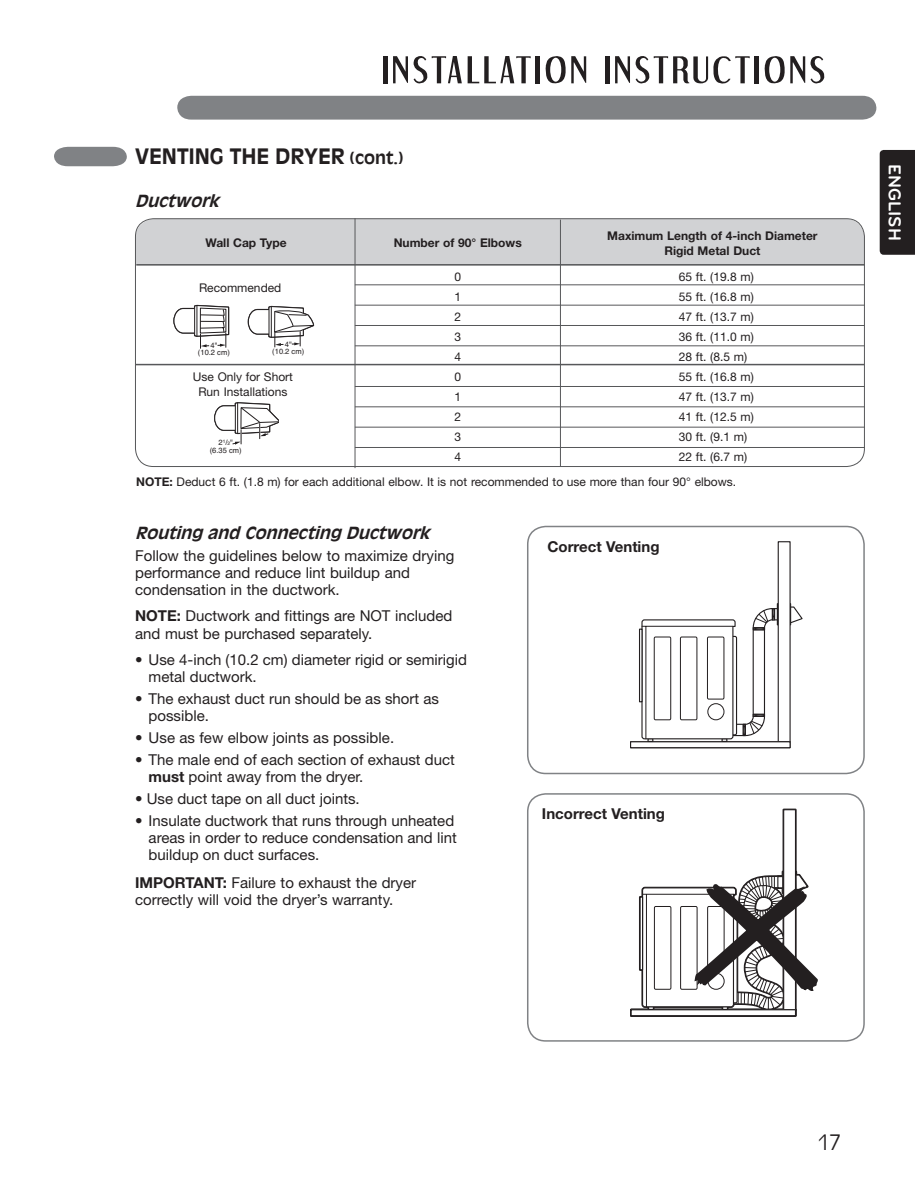
<style>
.page{position:relative;width:915px;height:1191px;background:#fff}
.page>*{position:absolute;margin:0;border:0;box-sizing:border-box;transform-origin:0 0}
.t1{font:700 21px "Antique Olive";color:#231f20}
.t2{font:300 21px "Antique Olive";color:#231f20}
.t3{font:700 18px "Bryant LG";color:#fff}
.t4{font:italic 700 16.5px "Antique Olive";color:#231f20}
.t5{font:15px/17.2px "Helvetica Neue";color:#231f20}
.t6{font:700 15px "Helvetica Neue";color:#231f20}
.t7{font:12px/20px "Helvetica Neue";color:#231f20}
.t8{font:700 12px/15px "Helvetica Neue";color:#231f20;text-align:center}
.t9{font:7.5px/7.5px "Helvetica";color:#231f20;text-align:center}
.s1{font-size:16.5px}
.s2{font-size:4.8px}
.s3{font-weight:700}
</style>
<div class="page">
<div style="left:177px;top:96px;width:699px;height:24px;background:#808285"></div>
<div style="left:879px;top:150px;width:35px;height:105px;background:#231f20"></div>
<svg style="left:54px;top:147px;width:73px;height:19px"></svg>
<svg style="left:790px;top:602px;width:13px;height:24px"></svg>
<svg style="left:774px;top:608px;width:2px;height:12px"></svg>
<div style="left:777px;top:541px;width:13px;height:201px;background:#fff;border:1px solid #231f20"></div>
<div style="left:629px;top:741px;width:161px;height:7px;background:#fff;border:1px solid #231f20"></div>
<svg style="left:735px;top:723px;width:7px;height:13px"></svg>
<div style="left:752px;top:627px;width:12px;height:90px;background:#fff;border:1px solid #231f20"></div>
<div style="left:728px;top:636px;width:8px;height:99px;border:1px solid #231f20;border-radius:2px"></div>
<svg style="left:639px;top:628px;width:1px;height:74px"></svg>
<svg style="left:752px;top:713px;width:12px;height:1px"></svg>
<svg style="left:742px;top:714px;width:23px;height:22px"></svg>
<svg style="left:752px;top:608px;width:22px;height:22px"></svg>
<svg style="left:640px;top:619px;width:95px;height:123px"></svg>
<div style="left:707px;top:703px;width:16px;height:17px;border:1px solid #231f20;border-radius:50%"></div>
<div style="left:526px;top:526px;width:338px;height:248px;border:2px solid #808285;border-radius:18px"></div>
<svg style="left:783px;top:808px;width:13px;height:61px"></svg>
<svg style="left:630px;top:1008px;width:166px;height:8px"></svg>
<div style="left:638px;top:896px;width:5px;height:74px;background:#f8f7f8"></div>
<div style="left:782px;top:809px;width:13px;height:201px;background:#fff;border:1px solid #231f20"></div>
<div style="left:630px;top:1009px;width:165px;height:7px;background:#fff;border:1px solid #231f20"></div>
<hr style="left:639px;top:896px;width:4px;height:74px;background:#231f20">
<div style="left:526px;top:793px;width:338px;height:248px;border:2px solid #808285;border-radius:18px"></div>
<svg style="left:640px;top:869px;width:177px;height:144px"></svg>
<hr style="left:383px;top:56px;width:4px;height:27px;background:#231f20">
<hr style="left:535px;top:56px;width:4px;height:27px;background:#231f20">
<svg style="left:545px;top:56px;width:41px;height:28px"></svg>
<hr style="left:754px;top:56px;width:4px;height:27px;background:#231f20">
<svg style="left:764px;top:56px;width:40px;height:28px"></svg>
<svg style="left:467px;top:56px;width:63px;height:27px"></svg>
<svg style="left:393px;top:56px;width:68px;height:28px"></svg>
<hr style="left:605px;top:56px;width:4px;height:27px;background:#231f20">
<svg style="left:615px;top:56px;width:14px;height:27px"></svg>
<svg style="left:635px;top:56px;width:114px;height:28px"></svg>
<svg style="left:810px;top:56px;width:15px;height:28px"></svg>
<div style="left:135px;top:219px;width:729px;height:45px;background:#d1d2d4"></div>
<div style="left:135px;top:218px;width:729px;height:249px;border:1px solid #57585a;border-radius:18px"></div>
<hr style="left:354px;top:218px;width:1px;height:250px;background:#57585a">
<hr style="left:560px;top:220px;width:1px;height:246px;background:#57585a">
<hr style="left:136px;top:264px;width:728px;height:1px;background:#57585a">
<hr style="left:355px;top:284px;width:509px;height:1px;background:#57585a">
<hr style="left:355px;top:305px;width:509px;height:1px;background:#57585a">
<hr style="left:355px;top:325px;width:509px;height:1px;background:#57585a">
<hr style="left:355px;top:345px;width:509px;height:1px;background:#57585a">
<hr style="left:355px;top:386px;width:509px;height:1px;background:#57585a">
<hr style="left:355px;top:406px;width:509px;height:1px;background:#57585a">
<hr style="left:355px;top:427px;width:509px;height:1px;background:#57585a">
<hr style="left:355px;top:447px;width:509px;height:1px;background:#57585a">
<hr style="left:136px;top:364px;width:727px;height:1px;background:#57585a">
<svg style="left:247px;top:306px;width:67px;height:41px"></svg>
<svg style="left:173px;top:305px;width:57px;height:43px"></svg>
<svg style="left:214px;top:402px;width:64px;height:43px"></svg>
<h1 class="t1" style="left:135px;top:143px;width:270px">VENTING THE DRYER <span class="s1">(cont.)</span></h1>
<p class="t4" style="left:135px;top:191px;width:90px">Ductwork</p>
<p class="t8" style="left:205px;top:235px;width:83px">Wall Cap Type</p>
<p class="t7" style="left:199px;top:277px;width:84px">Recommended</p>
<p class="t9" style="left:198px;top:341px;width:33px">4"<br>(10.2 cm)</p>
<p class="t9" style="left:272px;top:340px;width:33px">4"<br>(10.2 cm)</p>
<p class="t7" style="left:193px;top:369px;width:102px;line-height:15px;text-align:center">Use Only for Short<br>Run Installations</p>
<p class="t9" style="left:209px;top:439px;width:33px">2<sup>1</sup>/<span class="s2">2</span>" (6.35 cm)</p>
<p class="t8" style="left:393px;top:235px;width:130px">Number of 90° Elbows</p>
<p class="t8" style="left:607px;top:228px;width:212px">Maximum Length of 4-inch Diameter<br>Rigid Metal Duct</p>
<p class="t7" style="left:454px;top:267px;width:8px;text-align:justify">0<br>1<br>2<br>3<br>4<br>0<br>1<br>2<br>3<br>4</p>
<p class="t7" style="left:678px;top:267px;width:76px">65 ft. (19.8 m)<br>55 ft. (16.8 m)<br>47 ft. (13.7 m)<br>36 ft. (11.0 m)<br>28 ft. (8.5 m)<br>55 ft. (16.8 m)<br>47 ft. (13.7 m)<br>41 ft. (12.5 m)<br>30 ft. (9.1 m)<br>22 ft. (6.7 m)</p>
<p class="t7" style="left:136px;top:471px;width:601px"><span class="s3">NOTE:</span> Deduct 6 ft. (1.8 m) for each additional elbow. It is not recommended to use more than four 90° elbows.</p>
<p class="t4" style="left:135px;top:522px;width:301px">Routing and Connecting Ductwork</p>
<p class="t5" style="left:135px;top:546px;width:320px">Follow the guidelines below to maximize drying performance and reduce lint buildup and condensation in the ductwork.</p>
<p class="t5" style="left:135px;top:607px;width:319px"><span class="s3">NOTE:</span> Ductwork and fittings are NOT included and must be purchased separately.</p>
<p class="t5" style="left:148px;top:650px;width:320px;text-indent:-14px">• Use 4-inch (10.2 cm) diameter rigid or semirigid metal ductwork.</p>
<p class="t5" style="left:148px;top:689px;width:292px;text-indent:-14px">• The exhaust duct run should be as short as possible.</p>
<p class="t5" style="left:135px;top:728px;width:260px">• Use as few elbow joints as possible.</p>
<p class="t5" style="left:148px;top:750px;width:307px;text-indent:-14px">• The male end of each section of exhaust duct <span class="s3">must</span> point away from the dryer.</p>
<p class="t5" style="left:135px;top:789px;width:226px">• Use duct tape on all duct joints.</p>
<p class="t5" style="left:148px;top:811px;width:309px;text-indent:-14px">• Insulate ductwork that runs through unheated areas in order to reduce condensation and lint buildup on duct surfaces.</p>
<p class="t5" style="left:135px;top:873px;width:282px"><span class="s3">IMPORTANT:</span> Failure to exhaust the dryer correctly will void the dryer’s warranty.</p>
<p class="t6" style="left:547px;top:537px;width:114px">Correct Venting</p>
<p class="t6" style="left:541px;top:804px;width:124px">Incorrect Venting</p>
<p class="t3" style="left:905px;top:164px;width:78px;rotate:90deg">ENGLISH</p>
<h1 class="t2" style="left:817px;top:1129px;width:25px">17</h1>
</div>
